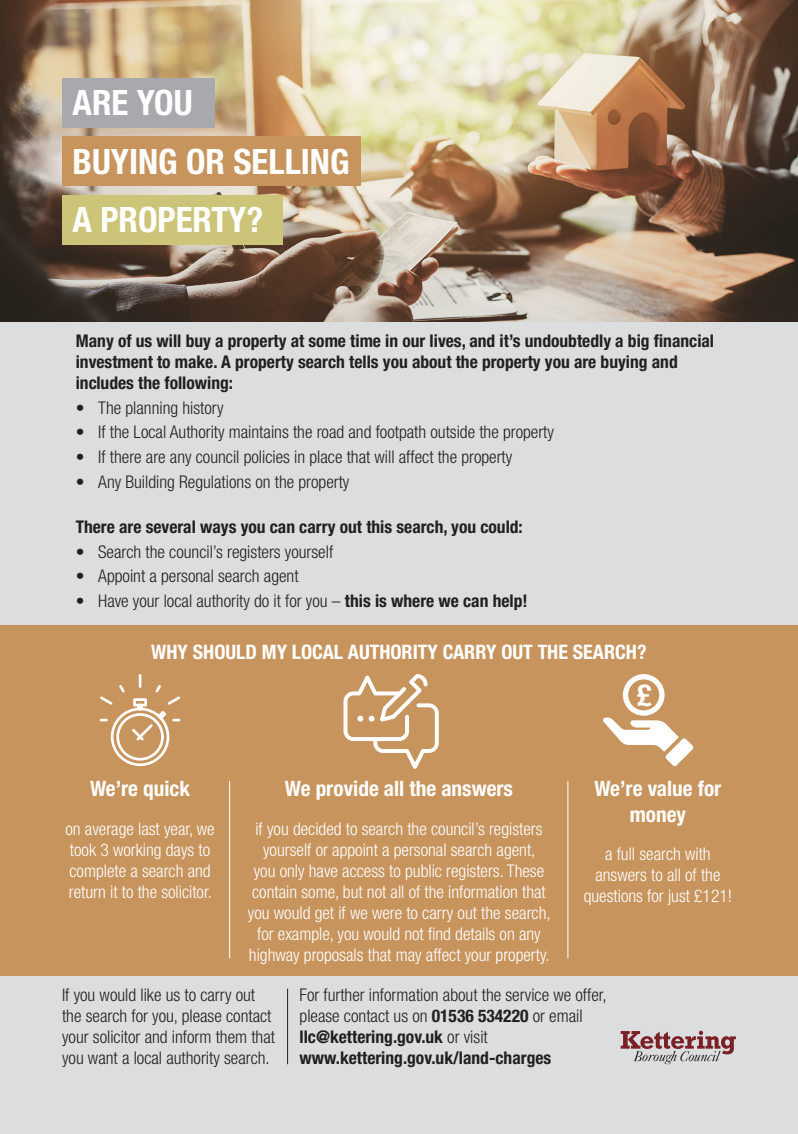
<style>
.page{position:relative;width:798px;height:1134px;background:#fff}
.page>*{position:absolute;margin:0;border:0;box-sizing:border-box;transform-origin:0 0}
.t1{font:700 condensed 35px "Helvetica Neue LT Std";color:#fff}
.t2{font:700 condensed 30.5px "Helvetica Neue LT Std";color:#fff}
.t3{font:700 condensed 21.25px/25.5px "Helvetica Neue LT Std";color:#fff;text-align:center}
.t4{font:700 condensed 20px "Helvetica Neue LT Std";color:#fff}
.t5{font:300 condensed 17.5px/21px "Helvetica Neue LT Std";color:#231f20}
.t6{font:300 condensed 17.5px/21px "Helvetica Neue LT Std";color:#fff;text-align:center}
.t7{font:700 condensed 17.5px/21px "Helvetica Neue LT Std";color:#231f20}
.s1{font-weight:700}
</style>
<div class="page">
<img style="left:0;top:0;width:797px;height:322px">
<div style="left:0;top:322px;width:797px;height:812px;background:#dcdddf"></div>
<div style="left:62px;top:78px;width:153px;height:50px;background:#a8a9ad"></div>
<div style="left:62px;top:136px;width:298px;height:50px;background:#c7945d"></div>
<div style="left:0;top:625px;width:797px;height:350px;background:#c7945d"></div>
<div style="left:62px;top:195px;width:220px;height:49px;background:#ccc479"></div>
<hr style="left:229px;top:781px;width:1px;height:177px;background:#fff">
<hr style="left:567px;top:781px;width:1px;height:177px;background:#fff">
<hr style="left:287px;top:989px;width:1px;height:75px;background:#231f20">
<svg style="left:343px;top:674px;width:95px;height:95px"></svg>
<svg style="left:603px;top:674px;width:90px;height:92px"></svg>
<svg style="left:99px;top:675px;width:82px;height:92px"></svg>
<svg style="left:620px;top:1031px;width:115px;height:33px"></svg>
<p class="t1" style="left:72px;top:82px;width:121px">ARE YOU</p>
<p class="t1" style="left:72px;top:140px;width:278px">BUYING OR SELLING</p>
<p class="t1" style="left:72px;top:199px;width:192px">A PROPERTY?</p>
<p class="t7" style="left:76px;top:330px;width:639px">Many of us will buy a property at some time in our lives, and it’s undoubtedly a big financial investment to make. A property search tells you about the property you are buying and includes the following:</p>
<p class="t5" style="left:76px;top:397px;width:149px">• The planning history</p>
<p class="t5" style="left:76px;top:422px;width:479px">• If the Local Authority maintains the road and footpath outside the property</p>
<p class="t5" style="left:76px;top:446px;width:438px">• If there are any council policies in place that will affect the property</p>
<p class="t5" style="left:76px;top:471px;width:275px">• Any Building Regulations on the property</p>
<p class="t7" style="left:76px;top:516px;width:448px">There are several ways you can carry out this search, you could:</p>
<p class="t5" style="left:76px;top:541px;width:259px">• Search the council’s registers yourself</p>
<p class="t5" style="left:76px;top:566px;width:224px">• Appoint a personal search agent</p>
<p class="t5" style="left:76px;top:590px;width:453px">• Have your local authority do it for you – <span class="s1">this is where we can help!</span></p>
<p class="t4" style="left:151px;top:640px;width:496px">WHY SHOULD MY LOCAL AUTHORITY CARRY OUT THE SEARCH?</p>
<p class="t3" style="left:90px;top:775px;width:101px">We’re quick</p>
<p class="t6" style="left:65px;top:818px;width:150px;text-align:left">on average last year, we took 3 working days to complete a search and return it to the solicitor.</p>
<p class="t3" style="left:285px;top:775px;width:229px">We provide all the answers</p>
<p class="t6" style="left:248px;top:818px;width:304px">if you decided to search the council’s registers yourself or appoint a personal search agent,<br>you only have access to public registers. These contain some, but not all of the information that you would get if we were to carry out the search, for example, you would not find details on any highway proposals that may affect your property.</p>
<p class="t2" style="left:636px;top:676px;width:16px">£</p>
<p class="t3" style="left:594px;top:775px;width:128px">We’re value for money</p>
<p class="t6" style="left:583px;top:843px;width:150px">a full search with answers to all of the questions for just £121!</p>
<p class="t5" style="left:62px;top:984px;width:214px">If you would like us to carry out the search for you, please contact your solicitor and inform them that you want a local authority search.</p>
<p class="t5" style="left:299px;top:984px;width:308px">For further information about the service we offer, please contact us on <span class="s1">01536 534220</span> or email <span class="s1">llc@kettering.gov.uk</span> or visit <span class="s1">www.kettering.gov.uk/land-charges</span></p>
</div>
